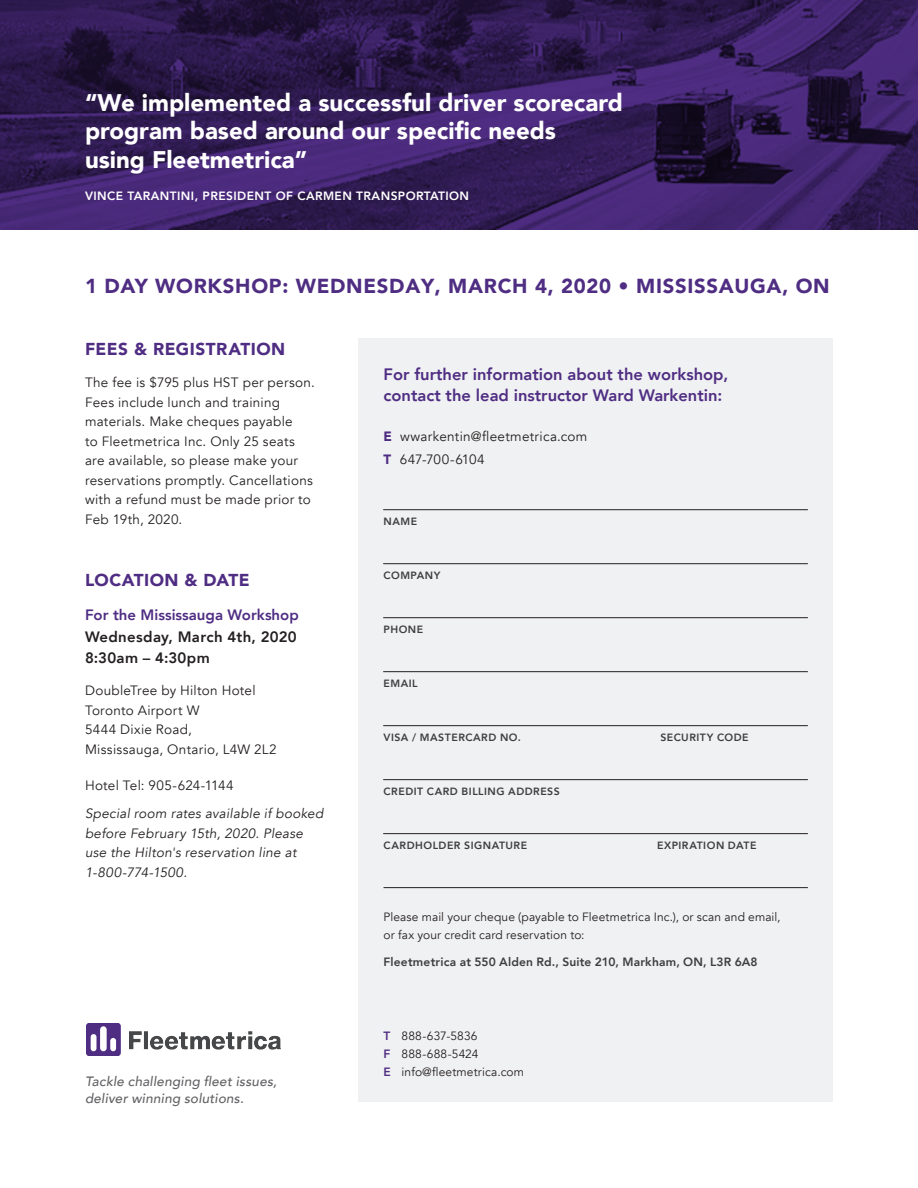
<style>
.page{position:relative;width:918px;height:1188px;background:#fff}
.page>*{position:absolute;margin:0;border:0;box-sizing:border-box;transform-origin:0 0}
.t1{font:900 24px/28.5px "Avenir";color:#fff}
.t2{font:900 20.25px "Avenir";letter-spacing:.035em;color:#4f2d83}
.t3{font:900 17.25px "Avenir";letter-spacing:.025em;color:#4f2d83}
.t4{font:800 16.5px/21px "Avenir";color:#4f2d83}
.t5{font:800 15px/21px "Avenir";letter-spacing:.02em;color:#231f20}
.t6{font:800 15px "Avenir";color:#4f2d83}
.Body_copy{font:13.5px/19.5px "Avenir";letter-spacing:.02em;color:#231f20}
.Body_copy-2{font:italic 13.5px/19.5px "Avenir";letter-spacing:.02em;color:#231f20}
.Body_copy-3{font:italic 500 13.5px/16.5px "Avenir";letter-spacing:.015em;color:#636366}
.Body_copy-4{font:12px/18px "Avenir";letter-spacing:.01em;color:#231f20}
.Body_copy-5{font:800 12px "Avenir";letter-spacing:.015em;color:#3e3e3f}
.t7{font:800 12px "Avenir";letter-spacing:.035em;color:#fff}
.Body_copy-6{font:800 10.5px "Avenir";letter-spacing:.045em;color:#3e3e3f}
.s1{font-weight:900;color:#4f2d83}
.s2{font-weight:800;color:#4f2d83}
</style>
<div class="page">
<svg style="left:0;top:0;width:918px;height:230px;background:#341e59"></svg>
<div style="left:358px;top:338px;width:475px;height:764px;background:#f0f1f2"></div>
<hr style="left:383px;top:509px;width:425px;height:1px;background:#231f20">
<hr style="left:383px;top:563px;width:425px;height:1px;background:#231f20">
<hr style="left:383px;top:617px;width:425px;height:1px;background:#231f20">
<hr style="left:383px;top:671px;width:425px;height:1px;background:#231f20">
<hr style="left:383px;top:725px;width:425px;height:1px;background:#231f20">
<hr style="left:383px;top:779px;width:425px;height:1px;background:#231f20">
<hr style="left:383px;top:833px;width:425px;height:1px;background:#231f20">
<hr style="left:384px;top:887px;width:424px;height:1px;background:#231f20">
<img style="left:87px;top:1024px;width:194px;height:31px">
<h3 class="t1" style="left:85px;top:87px;width:539px">“We implemented a successful driver scorecard program based around our specific needs<br>using Fleetmetrica”</h3>
<h3 class="t7" style="left:85px;top:186px;width:386px">VINCE TARANTINI, PRESIDENT OF CARMEN TRANSPORTATION</h3>
<h1 class="t2" style="left:85px;top:269px;width:746px">1 DAY WORKSHOP: WEDNESDAY, MARCH 4, 2020 • MISSISSAUGA, ON</h1>
<h1 class="t3" style="left:85px;top:334px;width:202px">FEES &amp; REGISTRATION</h1>
<p class="Body_copy" style="left:85px;top:373px;width:231px">The fee is $795 plus HST per person.<br>Fees include lunch and training materials. Make cheques payable<br>to Fleetmetrica Inc. Only 25 seats are available, so please make your reservations promptly. Cancellations with a refund must be made prior to<br>Feb 19th, 2020.</p>
<h1 class="t3" style="left:85px;top:566px;width:166px">LOCATION &amp; DATE</h1>
<h3 class="t6" style="left:85px;top:603px;width:215px">For the Mississauga Workshop</h3>
<h3 class="t5" style="left:85px;top:626px;width:213px">Wednesday, March 4th, 2020<br>8:30am – 4:30pm</h3>
<p class="Body_copy" style="left:85px;top:681px;width:193px">DoubleTree by Hilton Hotel<br>Toronto Airport W<br>5444 Dixie Road,<br>Mississauga, Ontario, L4W 2L2</p>
<p class="Body_copy" style="left:85px;top:776px;width:150px">Hotel Tel: 905-624-1144</p>
<p class="Body_copy-2" style="left:85px;top:804px;width:240px">Special room rates available if booked before February 15th, 2020. Please use the Hilton's reservation line at<br>1-800-774-1500.</p>
<p class="Body_copy-3" style="left:85px;top:1074px;width:193px">Tackle challenging fleet issues, deliver winning solutions.</p>
<h3 class="t4" style="left:384px;top:364px;width:346px">For further information about the workshop, contact the lead instructor Ward Warkentin:</h3>
<p class="Body_copy" style="left:384px;top:426px;width:205px;line-height:22.5px"><span class="s1">E</span> wwarkentin@fleetmetrica.com<br><span class="s1">T</span> 647-700-6104</p>
<p class="Body_copy-6" style="left:384px;top:513px;width:35px">NAME</p>
<p class="Body_copy-6" style="left:384px;top:567px;width:58px">COMPANY</p>
<p class="Body_copy-6" style="left:384px;top:621px;width:41px">PHONE</p>
<p class="Body_copy-6" style="left:384px;top:675px;width:36px">EMAIL</p>
<p class="Body_copy-6" style="left:384px;top:729px;width:139px">VISA / MASTERCARD NO.</p>
<p class="Body_copy-6" style="left:660px;top:729px;width:90px">SECURITY CODE</p>
<p class="Body_copy-6" style="left:384px;top:783px;width:178px">CREDIT CARD BILLING ADDRESS</p>
<p class="Body_copy-6" style="left:384px;top:837px;width:145px">CARDHOLDER SIGNATURE</p>
<p class="Body_copy-6" style="left:657px;top:837px;width:101px">EXPIRATION DATE</p>
<p class="Body_copy-4" style="left:384px;top:908px;width:398px">Please mail your cheque (payable to Fleetmetrica Inc.), or scan and email, or fax your credit card reservation to:</p>
<p class="Body_copy-5" style="left:384px;top:952px;width:375px">Fleetmetrica at 550 Alden Rd., Suite 210, Markham, ON, L3R 6A8</p>
<p class="Body_copy-4" style="left:384px;top:1027px;width:142px"><span class="s2">T</span> 888-637-5836<br><span class="s2">F</span> 888-688-5424<br><span class="s2">E</span> info@fleetmetrica.com</p>
</div>
